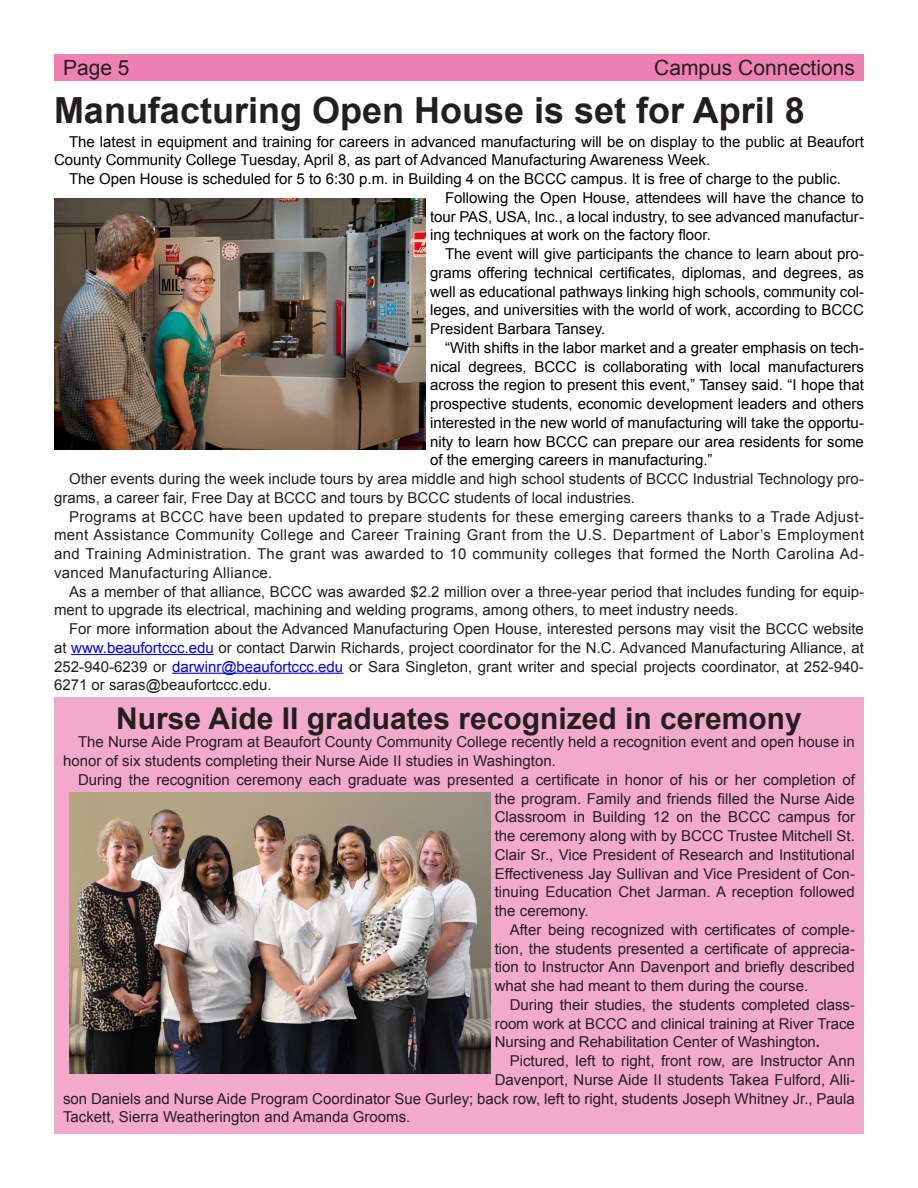
<style>
.page{position:relative;width:918px;height:1188px;background:#fff}
.page>*{position:absolute;margin:0;border:0;box-sizing:border-box;transform-origin:0 0}
.Headline_Style{font:700 36px "Arial";color:#231f20}
.Heading_1{font:700 30px "Arial";color:#231f20}
.t1{font:21px "Arial";color:#231f20}
.Body_Style_1{font:15px/18.8px "Arial";color:#231f20;text-align:justify}
.Body_Style_1-2{font:15px/18.8px "Arial";color:#000;text-align:justify}
.s1{color:#00f}
.s2{font-weight:700}
</style>
<div class="page">
<div style="left:54px;top:54px;width:810px;height:27px;background:#ef80b2"></div>
<hr style="left:71px;top:654px;width:143px;height:1px;background:#00f">
<hr style="left:172px;top:673px;width:171px;height:1px;background:#00f">
<div style="left:54px;top:698px;width:810px;height:436px;background:#f3a9cc"></div>
<img style="left:69px;top:793px;width:421px;height:281px">
<img style="left:54px;top:199px;width:372px;height:250px">
<p class="t1" style="left:63px;top:54px;width:68px">Page 5</p>
<p class="t1" style="left:654px;top:54px;width:202px">Campus Connections</p>
<p class="Headline_Style" style="left:54px;top:87px;width:752px">Manufacturing Open House is set for April 8</p>
<p class="Body_Style_1-2" style="left:54px;top:132px;width:811px;text-indent:15px">The latest in equipment and training for careers in advanced manufacturing will be on display to the public at Beaufort<br>County Community College Tuesday, April 8, as part of Advanced Manufacturing Awareness Week.</p>
<p class="Body_Style_1-2" style="left:69px;top:170px;width:774px">The Open House is scheduled for 5 to 6:30 p.m. in Building 4 on the BCCC campus. It is free of charge to the public.</p>
<p class="Body_Style_1-2" style="left:430px;top:188px;width:435px;text-indent:15px">Following the Open House, attendees will have the chance to tour PAS, USA, Inc., a local industry, to see advanced manufactur&shy;ing techniques at work on the factory floor.</p>
<p class="Body_Style_1-2" style="left:430px;top:245px;width:435px;text-indent:15px">The event will give participants the chance to learn about pro&shy;grams offering technical certificates, diplomas, and degrees, as well as educational pathways linking high schools, community col&shy;leges, and universities with the world of work, according to BCCC President Barbara Tansey.</p>
<p class="Body_Style_1-2" style="left:430px;top:338px;width:435px;text-indent:15px">“With shifts in the labor market and a greater emphasis on tech&shy;nical degrees, BCCC is collaborating with local manufacturers across the region to present this event,” Tansey said. “I hope that prospective students, economic development leaders and others interested in the new world of manufacturing will take the opportu&shy;nity to learn how BCCC can prepare our area residents for some of the emerging careers in manufacturing.”</p>
<p class="Body_Style_1" style="left:54px;top:470px;width:811px;text-indent:15px">Other events during the week include tours by area middle and high school students of BCCC Industrial Technology pro&shy;grams, a career fair, Free Day at BCCC and tours by BCCC students of local industries.</p>
<p class="Body_Style_1" style="left:54px;top:507px;width:811px;text-indent:15px">Programs at BCCC have been updated to prepare students for these emerging careers thanks to a Trade Adjust&shy;ment Assistance Community College and Career Training Grant from the U.S. Department of Labor’s Employment and Training Administration. The grant was awarded to 10 community colleges that formed the North Carolina Ad&shy;vanced Manufacturing Alliance.</p>
<p class="Body_Style_1" style="left:54px;top:582px;width:811px;text-indent:15px">As a member of that alliance, BCCC was awarded $2.2 million over a three-year period that includes funding for equip&shy;ment to upgrade its electrical, machining and welding programs, among others, to meet industry needs.</p>
<p class="Body_Style_1" style="left:54px;top:620px;width:811px;text-indent:15px">For more information about the Advanced Manufacturing Open House, interested persons may visit the BCCC website at <span class="s1">www.beaufortccc.edu</span> or contact Darwin Richards, project coordinator for the N.C. Advanced Manufacturing Alliance, at 252-940-6239 or <span class="s1">darwinr@beaufortccc.edu</span> or Sara Singleton, grant writer and special projects coordinator, at 252-940- 6271 or saras@beaufortccc.edu.</p>
<p class="Heading_1" style="left:116px;top:698px;width:687px">Nurse Aide II graduates recognized in ceremony</p>
<p class="Body_Style_1" style="left:63px;top:733px;width:793px;text-indent:15px">The Nurse Aide Program at Beaufort County Community College recently held a recognition event and open house in honor of six students completing their Nurse Aide II studies in Washington.</p>
<p class="Body_Style_1" style="left:495px;top:770px;width:362px;text-indent:-417px">During the recognition ceremony each graduate was presented a certificate in honor of his or her completion of the program. Family and friends filled the Nurse Aide Classroom in Building 12 on the BCCC campus for the ceremony along with by BCCC Trustee Mitchell St.<br>Clair Sr., Vice President of Research and Institutional Effectiveness Jay Sullivan and Vice President of Con&shy;tinuing Education Chet Jarman. A reception followed the ceremony.</p>
<p class="Body_Style_1" style="left:495px;top:920px;width:362px;text-indent:15px">After being recognized with certificates of comple&shy;tion, the students presented a certificate of apprecia&shy;tion to Instructor Ann Davenport and briefly described what she had meant to them during the course.</p>
<p class="Body_Style_1" style="left:495px;top:995px;width:362px;text-indent:15px">During their studies, the students completed class&shy;room work at BCCC and clinical training at River Trace Nursing and Rehabilitation Center of Washington<span class="s2">.</span></p>
<p class="Body_Style_1" style="left:510px;top:1052px;width:347px">Pictured, left to right, front row, are Instructor Ann</p>
<p class="Body_Style_1" style="left:495px;top:1070px;width:362px">Davenport, Nurse Aide II students Takea Fulford, Alli-</p>
<p class="Body_Style_1" style="left:63px;top:1089px;width:793px">son Daniels and Nurse Aide Program Coordinator Sue Gurley; back row, left to right, students Joseph Whitney Jr., Paula</p>
<p class="Body_Style_1" style="left:63px;top:1108px;width:349px">Tackett, Sierra Weatherington and Amanda Grooms.</p>
</div>
